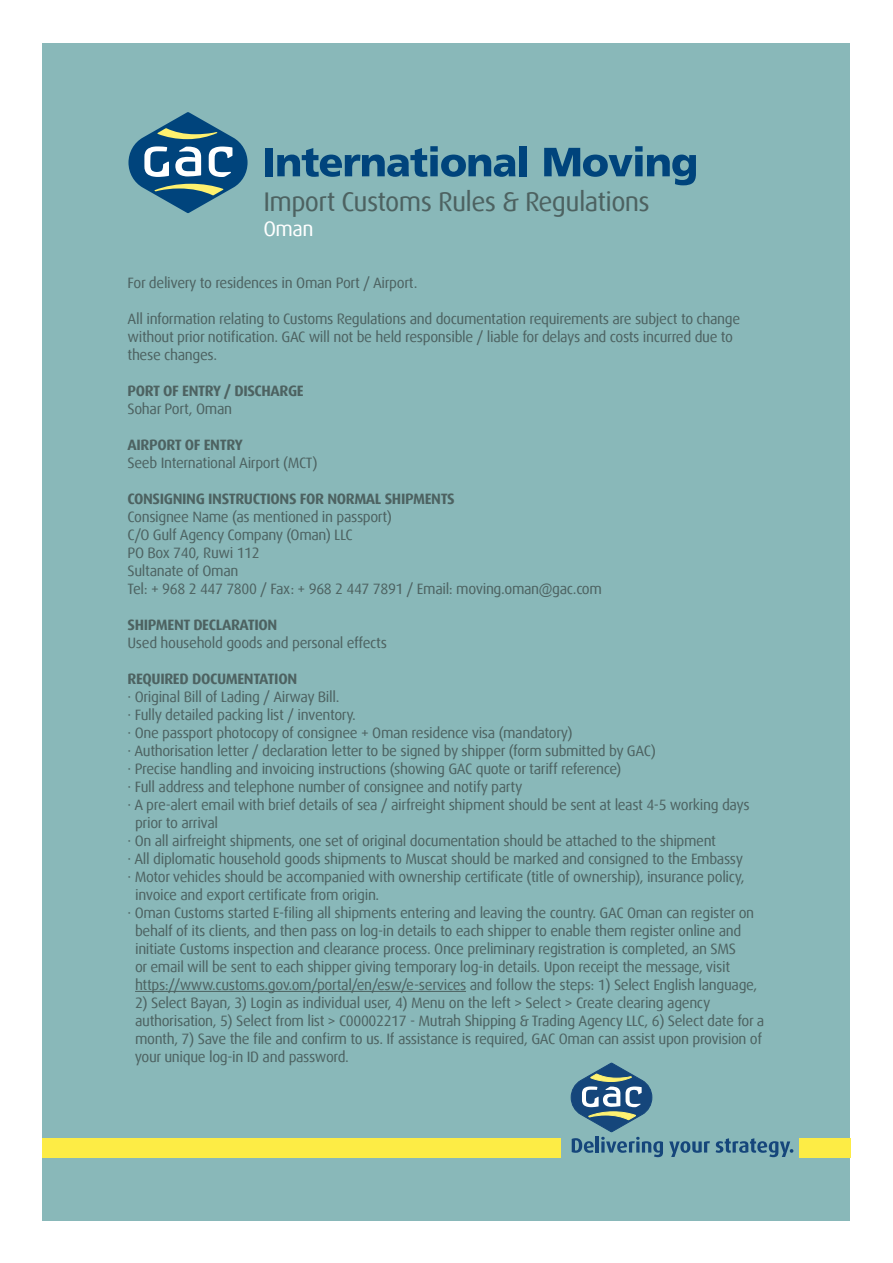
<style>
.page{position:relative;width:893px;height:1263px;background:#fff}
.page>*{position:absolute;margin:0;border:0;box-sizing:border-box;transform-origin:0 0}
.t1{font:27px "Dax Offc";letter-spacing:-.025em;color:#4d6261}
.t2{font:21px "Dax Offc";color:#fff}
.t3{font:15px/18px "Dax Offc";letter-spacing:-.025em;color:#4d6261}
.t4{font:700 15px "Dax Offc";letter-spacing:-.025em;color:#4d6261}
</style>
<div class="page">
<div style="left:43px;top:43px;width:807px;height:1177px;background:#89b8b9"></div>
<hr style="left:135px;top:991px;width:331px;height:1px;background:#4d6261">
<div style="left:43px;top:1137px;width:518px;height:20px;background:#fdec45"></div>
<div style="left:799px;top:1137px;width:51px;height:20px;background:#fdec45"></div>
<svg style="left:669px;top:1141px;width:41px;height:16px"></svg>
<svg style="left:716px;top:1138px;width:77px;height:19px"></svg>
<svg style="left:571px;top:1063px;width:92px;height:94px"></svg>
<svg style="left:128px;top:112px;width:120px;height:101px"></svg>
<div style="left:265px;top:148px;width:8px;height:28px;background:#00447c"></div>
<svg style="left:277px;top:146px;width:239px;height:31px"></svg>
<div style="left:520px;top:146px;width:7px;height:30px;background:#00447c"></div>
<svg style="left:544px;top:146px;width:152px;height:39px"></svg>
<h1 class="t1" style="left:263px;top:184px;width:388px">Import Customs Rules &amp; Regulations</h1>
<h2 class="t2" style="left:263px;top:215px;width:52px">Oman</h2>
<p class="t3" style="left:128px;top:274px;width:291px">For delivery to residences in Oman Port / Airport.</p>
<p class="t3" style="left:128px;top:310px;width:614px">All information relating to Customs Regulations and documentation requirements are subject to change without prior notification. GAC will not be held responsible / liable for delays and costs incurred due to these changes.</p>
<p class="t4" style="left:128px;top:381px;width:178px">PORT OF ENTRY / DISCHARGE</p>
<p class="t3" style="left:128px;top:400px;width:106px">Sohar Port, Oman</p>
<p class="t4" style="left:128px;top:435px;width:117px">AIRPORT OF ENTRY</p>
<p class="t3" style="left:128px;top:454px;width:191px">Seeb International Airport (MCT)</p>
<p class="t4" style="left:128px;top:489px;width:329px">CONSIGNING INSTRUCTIONS FOR NORMAL SHIPMENTS</p>
<p class="t3" style="left:128px;top:508px;width:476px">Consignee Name (as mentioned in passport)<br>C/O Gulf Agency Company (Oman) LLC<br>PO Box 740, Ruwi 112<br>Sultanate of Oman<br>Tel: + 968 2 447 7800 / Fax: + 968 2 447 7891 / Email: moving.oman@gac.com</p>
<p class="t4" style="left:128px;top:615px;width:151px">SHIPMENT DECLARATION</p>
<p class="t3" style="left:128px;top:634px;width:261px">Used household goods and personal effects</p>
<p class="t4" style="left:128px;top:669px;width:171px">REQUIRED DOCUMENTATION</p>
<p class="t3" style="left:128px;top:688px;width:213px">· Original Bill of Lading / Airway Bill.</p>
<p class="t3" style="left:128px;top:706px;width:230px">· Fully detailed packing list / inventory.</p>
<p class="t3" style="left:128px;top:724px;width:447px">· One passport photocopy of consignee + Oman residence visa (mandatory)</p>
<p class="t3" style="left:128px;top:742px;width:530px">· Authorisation letter / declaration letter to be signed by shipper (form submitted by GAC)</p>
<p class="t3" style="left:128px;top:760px;width:495px">· Precise handling and invoicing instructions (showing GAC quote or tariff reference)</p>
<p class="t3" style="left:128px;top:778px;width:396px">· Full address and telephone number of consignee and notify party</p>
<p class="t3" style="left:128px;top:796px;width:624px">· A pre-alert email with brief details of sea / airfreight shipment should be sent at least 4-5 working days</p>
<p class="t3" style="left:135px;top:814px;width:85px">prior to arrival</p>
<p class="t3" style="left:128px;top:832px;width:590px">· On all airfreight shipments, one set of original documentation should be attached to the shipment</p>
<p class="t3" style="left:128px;top:850px;width:617px">· All diplomatic household goods shipments to Muscat should be marked and consigned to the Embassy</p>
<p class="t3" style="left:128px;top:868px;width:618px">· Motor vehicles should be accompanied with ownership certificate (title of ownership), insurance policy,</p>
<p class="t3" style="left:135px;top:886px;width:246px">invoice and export certificate from origin.</p>
<p class="t3" style="left:128px;top:904px;width:628px">· Oman Customs started E-filing all shipments entering and leaving the country. GAC Oman can register on</p>
<p class="t3" style="left:135px;top:922px;width:608px">behalf of its clients, and then pass on log-in details to each shipper to enable them register online and</p>
<p class="t3" style="left:135px;top:940px;width:602px">initiate Customs inspection and clearance process. Once preliminary registration is completed, an SMS</p>
<p class="t3" style="left:135px;top:958px;width:597px">or email will be sent to each shipper giving temporary log-in details. Upon receipt the message, visit</p>
<p class="t3" style="left:135px;top:976px;width:624px">https://www.customs.gov.om/portal/en/esw/e-services and follow the steps: 1) Select English language,</p>
<p class="t3" style="left:135px;top:994px;width:631px">2) Select Bayan, 3) Login as individual user, 4) Menu on the left &gt; Select &gt; Create clearing agency authorisation, 5) Select from list &gt; C00002217 - Mutrah Shipping &amp; Trading Agency LLC, 6) Select date for a month, 7) Save the file and confirm to us. If assistance is required, GAC Oman can assist upon provision of your unique log-in ID and password.</p>
</div>
